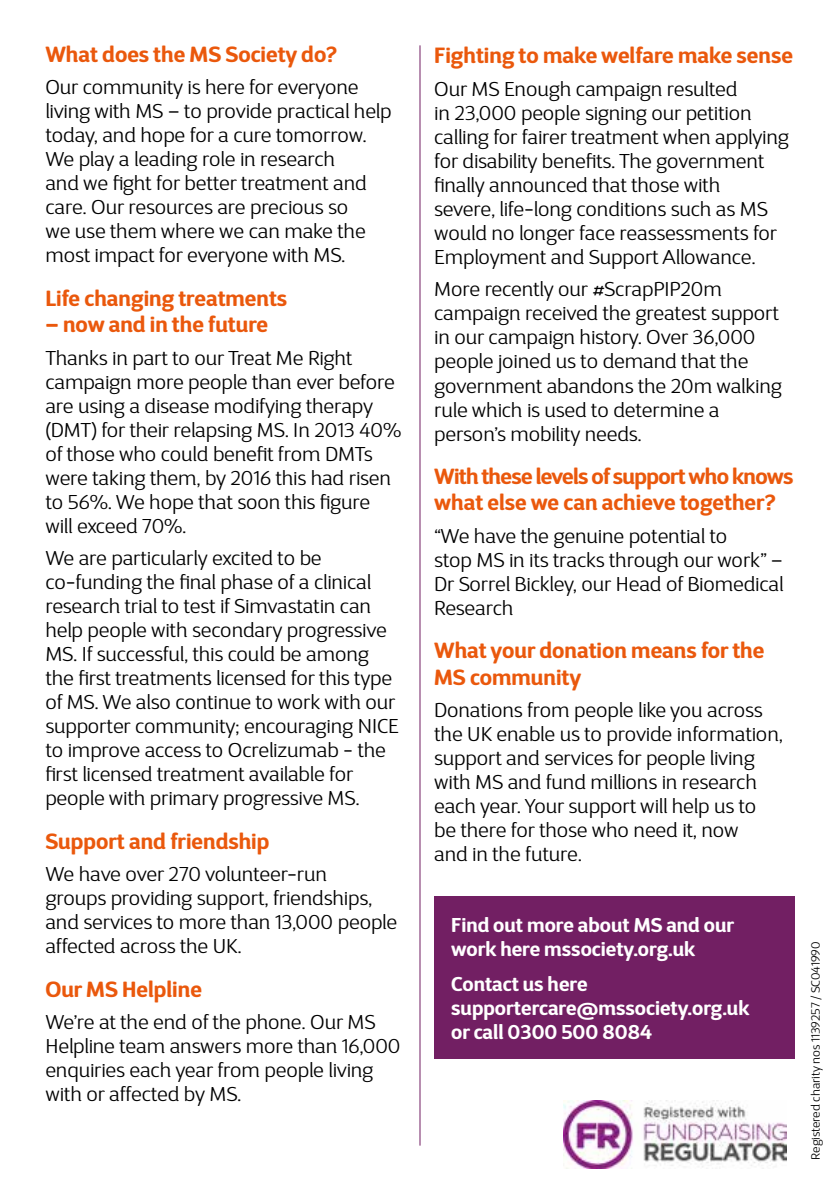
<style>
.page{position:relative;width:840px;height:1191px;background:#fff}
.page>*{position:absolute;margin:0;border:0;box-sizing:border-box;transform-origin:0 0}
.t1{font:700 22px/26.4px "D Sari";color:#ea580c}
.t2{font:700 22px/26.4px "D Sari";letter-spacing:-.03em;color:#ea580c}
.t3{font:300 20px/24px "D Sari";color:#000}
.t4{font:700 20px/24px "D Sari";color:#fff}
.t5{font:300 12px "D Sari";color:#000}
</style>
<div class="page">
<hr style="left:419px;top:45px;width:1px;height:1100px;background:#721f63">
<img style="left:563px;top:1100px;width:222px;height:68px">
<div style="left:434px;top:896px;width:360px;height:162px;background:#721f63"></div>
<p class="t1" style="left:45px;top:41px;width:293px">What does the MS Society do?</p>
<p class="t3" style="left:45px;top:75px;width:347px">Our community is here for everyone living with MS – to provide practical help today, and hope for a cure tomorrow.<br>We play a leading role in research<br>and we fight for better treatment and care. Our resources are precious so<br>we use them where we can make the most impact for everyone with MS.</p>
<p class="t1" style="left:45px;top:284px;width:243px">Life changing treatments</p>
<p class="t1" style="left:45px;top:311px;width:224px">– now and in the future</p>
<p class="t3" style="left:45px;top:346px;width:357px">Thanks in part to our Treat Me Right campaign more people than ever before are using a disease modifying therapy (DMT) for their relapsing MS. In 2013 40% of those who could benefit from DMTs were taking them, by 2016 this had risen to 56%. We hope that soon this figure will exceed 70%.</p>
<p class="t3" style="left:45px;top:546px;width:354px">We are particularly excited to be co-funding the final phase of a clinical research trial to test if Simvastatin can help people with secondary progressive MS. If successful, this could be among the first treatments licensed for this type of MS. We also continue to work with our supporter community; encouraging NICE to improve access to Ocrelizumab - the first licensed treatment available for people with primary progressive MS.</p>
<p class="t1" style="left:45px;top:827px;width:225px">Support and friendship</p>
<p class="t3" style="left:45px;top:862px;width:353px">We have over 270 volunteer-run<br>groups providing support, friendships, and services to more than 13,000 people affected across the UK.</p>
<p class="t1" style="left:45px;top:975px;width:158px">Our MS Helpline</p>
<p class="t3" style="left:45px;top:1010px;width:356px">We’re at the end of the phone. Our MS Helpline team answers more than 16,000 enquiries each year from people living with or affected by MS.</p>
<p class="t1" style="left:434px;top:42px;width:360px">Fighting to make welfare make sense</p>
<p class="t3" style="left:434px;top:77px;width:356px">Our MS Enough campaign resulted<br>in 23,000 people signing our petition calling for fairer treatment when applying for disability benefits. The government finally announced that those with<br>severe, life-long conditions such as MS would no longer face reassessments for Employment and Support Allowance.</p>
<p class="t3" style="left:434px;top:277px;width:349px">More recently our #ScrapPIP20m campaign received the greatest support in our campaign history. Over 36,000 people joined us to demand that the government abandons the 20m walking rule which is used to determine a person’s mobility needs.</p>
<p class="t2" style="left:434px;top:462px;width:360px">With these levels of support who knows what else we can achieve together?</p>
<p class="t3" style="left:434px;top:524px;width:350px">“We have the genuine potential to<br>stop MS in its tracks through our work” –<br>Dr Sorrel Bickley, our Head of Biomedical<br>Research</p>
<p class="t1" style="left:434px;top:637px;width:331px">What your donation means for the<br>MS community</p>
<p class="t3" style="left:434px;top:698px;width:350px">Donations from people like you across the UK enable us to provide information, support and services for people living with MS and fund millions in research each year. Your support will help us to be there for those who need it, now<br>and in the future.</p>
<p class="t4" style="left:451px;top:912px;width:284px">Find out more about MS and our work here mssociety.org.uk</p>
<p class="t4" style="left:451px;top:971px;width:299px">Contact us here supportercare@mssociety.org.uk or call 0300 500 8084</p>
<p class="t5" style="left:807px;top:1159px;width:219px;rotate:-90deg">Registered charity nos 1139257 / SC041990</p>
</div>
